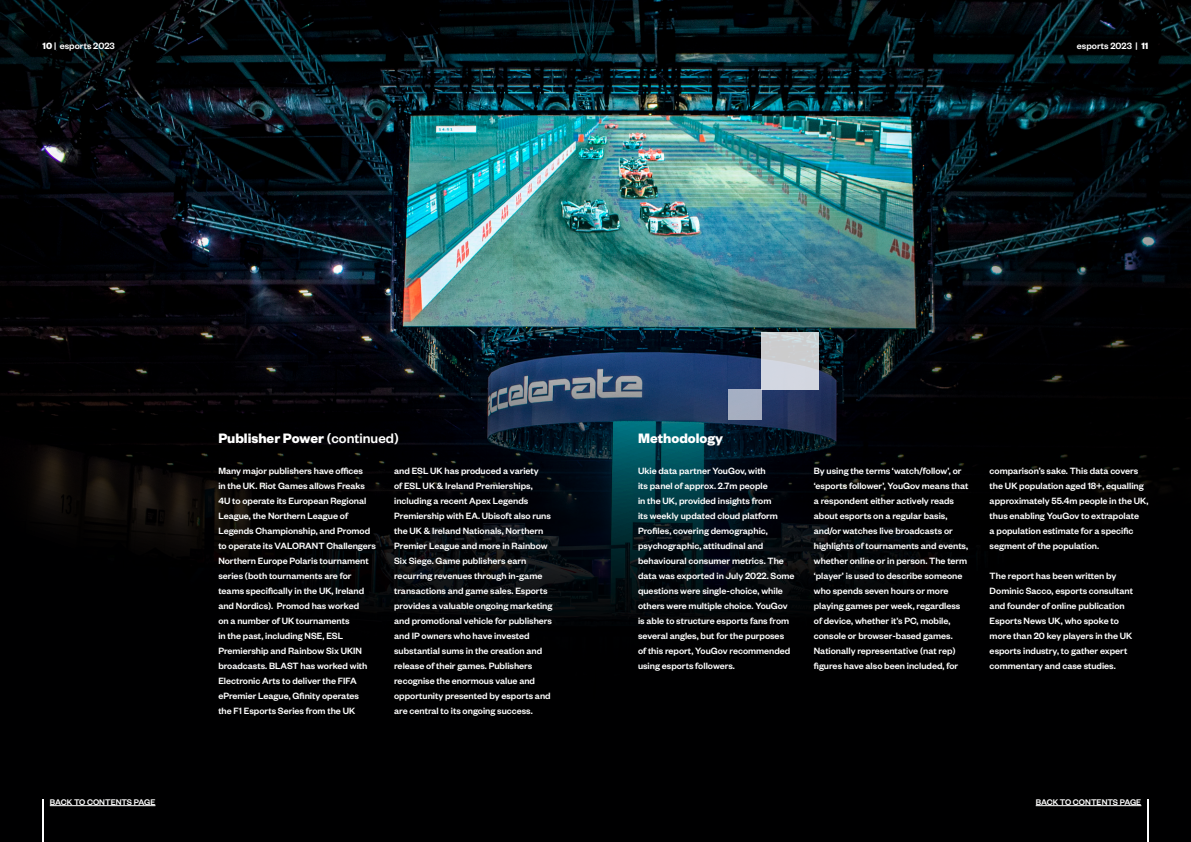
<style>
.page{position:relative;width:1191px;height:842px;background:#fff}
.page>*{position:absolute;margin:0;border:0;box-sizing:border-box;transform-origin:0 0}
.t1{font:700 15px "Founders Grotesk";color:#fff}
.t2{font:500 10px/15px "Founders Grotesk";color:#fff}
.t3{font:500 9px "Founders Grotesk";color:#fff}
.s1{font-weight:700}
.s2{font-weight:500}
</style>
<div class="page">
<svg style="left:0;top:0;width:1191px;height:88px;background:#030d11"></svg>
<img style="left:0;top:88px;width:1191px;height:754px">
<hr style="left:1147px;top:799px;width:1px;height:43px;background:#fff">
<hr style="left:43px;top:799px;width:1px;height:43px;background:#fff">
<hr style="left:50px;top:805px;width:105px;height:1px;background:#fff">
<hr style="left:1035px;top:805px;width:106px;height:1px;background:#fff">
<div style="left:761px;top:332px;width:57px;height:58px;background:linear-gradient(to right,#d0d3da,#cfd2d7)"></div>
<div style="left:728px;top:390px;width:33px;height:30px;background:#a5afc2"></div>
<p class="t2" style="left:43px;top:38px;width:74px"><span class="s1">10</span> | esports 2023</p>
<p class="t2" style="left:1077px;top:38px;width:73px">esports 2023 | <span class="s1">11</span></p>
<p class="t1" style="left:218px;top:429px;width:182px">Publisher Power <span class="s2">(continued)</span></p>
<p class="t2" style="left:218px;top:463px;width:159px">Many major publishers have offices<br>in the UK. Riot Games allows Freaks 4U to operate its European Regional League, the Northern League of Legends Championship, and Promod to operate its VALORANT Challengers Northern Europe Polaris tournament series (both tournaments are for teams specifically in the UK, Ireland and Nordics). Promod has worked<br>on a number of UK tournaments<br>in the past, including NSE, ESL Premiership and Rainbow Six UKIN broadcasts. BLAST has worked with Electronic Arts to deliver the FIFA ePremier League, Gfinity operates<br>the F1 Esports Series from the UK</p>
<p class="t2" style="left:394px;top:463px;width:160px">and ESL UK has produced a variety<br>of ESL UK &amp; Ireland Premierships, including a recent Apex Legends Premiership with EA. Ubisoft also runs the UK &amp; Ireland Nationals, Northern Premier League and more in Rainbow Six Siege. Game publishers earn recurring revenues through in-game transactions and game sales. Esports provides a valuable ongoing marketing and promotional vehicle for publishers and IP owners who have invested substantial sums in the creation and release of their games. Publishers recognise the enormous value and opportunity presented by esports and are central to its ongoing success.</p>
<p class="t1" style="left:638px;top:429px;width:87px">Methodology</p>
<p class="t2" style="left:638px;top:463px;width:158px">Ukie data partner YouGov, with<br>its panel of approx. 2.7m people<br>in the UK, provided insights from<br>its weekly updated cloud platform Profiles, covering demographic, psychographic, attitudinal and behavioural consumer metrics. The data was exported in July 2022. Some questions were single-choice, while others were multiple choice. YouGov is able to structure esports fans from several angles, but for the purposes of this report, YouGov recommended using esports followers.</p>
<p class="t2" style="left:814px;top:463px;width:156px">By using the terms ‘watch/follow’, or ‘esports follower’, YouGov means that a respondent either actively reads about esports on a regular basis, and/or watches live broadcasts or highlights of tournaments and events, whether online or in person. The term ‘player’ is used to describe someone who spends seven hours or more playing games per week, regardless of device, whether it’s PC, mobile, console or browser-based games.</p>
<p class="t2" style="left:814px;top:643px;width:146px">Nationally representative (nat rep) figures have also been included, for</p>
<p class="t2" style="left:989px;top:463px;width:160px">comparison’s sake. This data covers the UK population aged 18+, equalling approximately 55.4m people in the UK, thus enabling YouGov to extrapolate<br>a population estimate for a specific segment of the population.</p>
<p class="t2" style="left:989px;top:568px;width:145px">The report has been written by<br>Dominic Sacco, esports consultant and founder of online publication<br>Esports News UK, who spoke to more than 20 key players in the UK esports industry, to gather expert commentary and case studies.</p>
<p class="t3" style="left:50px;top:796px;width:107px">BACK TO CONTENTS PAGE</p>
<p class="t3" style="left:1035px;top:796px;width:107px">BACK TO CONTENTS PAGE</p>
</div>
